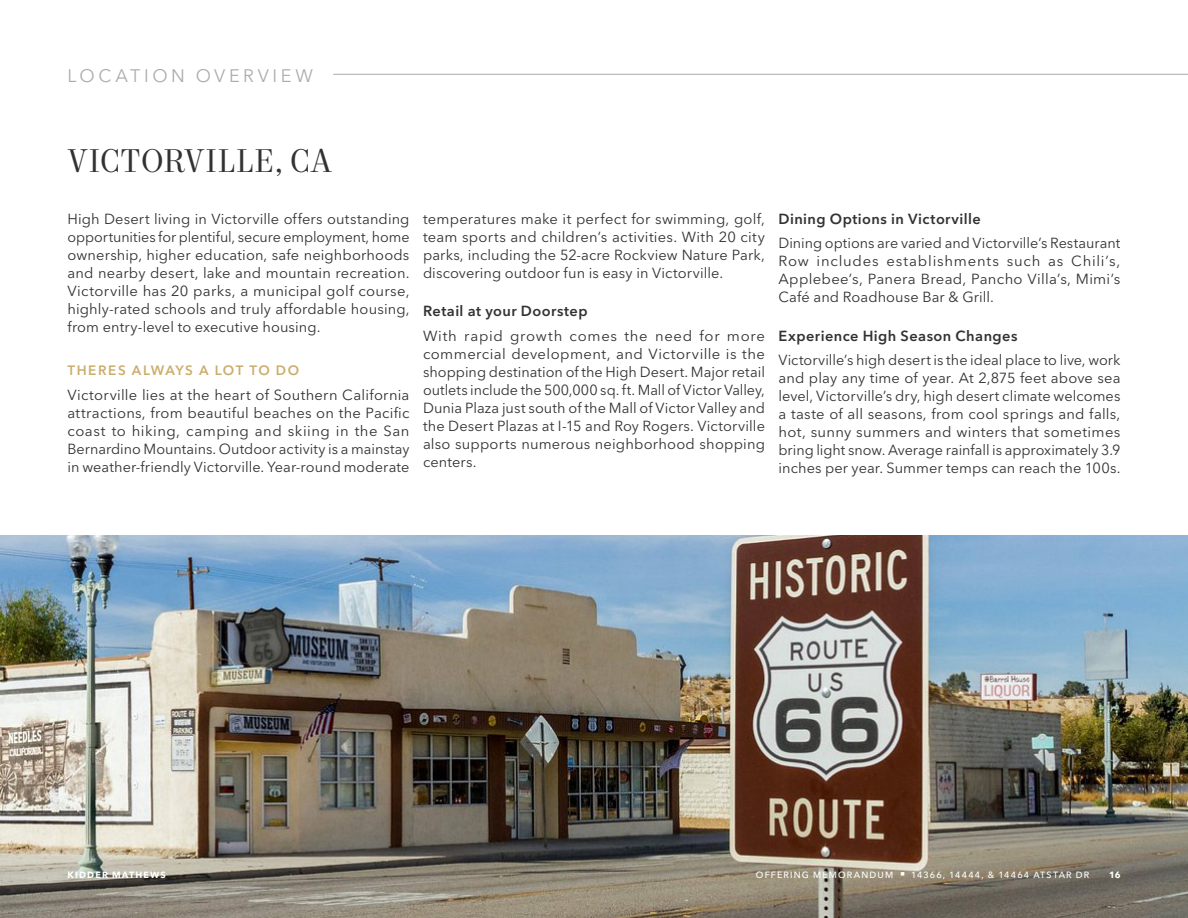
<style>
.page{position:relative;width:1188px;height:918px;background:#fff}
.page>*{position:absolute;margin:0;border:0;box-sizing:border-box;transform-origin:0 0}
.Headline_-_Level_2_-_Charcoal_2023{font:33px "Mort Modern 08";letter-spacing:.005em;color:#313234}
.Section_Identifier_-_Sterling_2023{font:18px "Avenir Next LT Pro";letter-spacing:.2em;color:#afabac}
.Body_Copy_-_Charcoal_2023{font:14.55px/18px "Avenir Next LT Pro";letter-spacing:.01em;color:#313234;text-align:justify}
.Subhead_-_Level_2_-_Charcoal_2023{font:600 14.55px "Avenir Next LT Pro";letter-spacing:.03em;color:#313234}
.Subhead_-_Level_1_-_Gold_2023{font:600 13.5px "Avenir Next LT Pro";letter-spacing:.11em;color:#cbae6b}
.t1{font:500 9px "Avenir Next LT Pro";letter-spacing:.13em;color:#fff}
.t2{font:700 9px "Avenir Next LT Pro";letter-spacing:.13em;color:#fff}
</style>
<div class="page">
<img style="left:0;top:536px;width:1188px;height:382px">
<hr style="left:333px;top:74px;width:855px;height:1px;background:#afabac">
<p class="Section_Identifier_-_Sterling_2023" style="left:68px;top:65px;width:247px">LOCATION OVERVIEW</p>
<p class="Headline_-_Level_2_-_Charcoal_2023" style="left:68px;top:141px;width:266px">VICTORVILLE, CA</p>
<p class="Body_Copy_-_Charcoal_2023" style="left:68px;top:210px;width:344px">High Desert living in Victorville offers outstanding opportunities for plentiful, secure employment, home ownership, higher education, safe neighborhoods and nearby desert, lake and mountain recreation.<br>Victorville has 20 parks, a municipal golf course, highly-rated schools and truly affordable housing, from entry-level to executive housing.</p>
<p class="Subhead_-_Level_1_-_Gold_2023" style="left:68px;top:362px;width:233px">THERES ALWAYS A LOT TO DO</p>
<p class="Body_Copy_-_Charcoal_2023" style="left:68px;top:386px;width:344px">Victorville lies at the heart of Southern California attractions, from beautiful beaches on the Pacific coast to hiking, camping and skiing in the San Bernardino Mountains. Outdoor activity is a mainstay in weather-friendly Victorville. Year-round moderate</p>
<p class="Body_Copy_-_Charcoal_2023" style="left:423px;top:210px;width:344px">temperatures make it perfect for swimming, golf, team sports and children’s activities. With 20 city parks, including the 52-acre Rockview Nature Park, discovering outdoor fun is easy in Victorville.</p>
<p class="Subhead_-_Level_2_-_Charcoal_2023" style="left:423px;top:302px;width:166px">Retail at your Doorstep</p>
<p class="Body_Copy_-_Charcoal_2023" style="left:423px;top:327px;width:344px">With rapid growth comes the need for more commercial development, and Victorville is the shopping destination of the High Desert. Major retail outlets include the 500,000 sq. ft. Mall of Victor Valley, Dunia Plaza just south of the Mall of Victor Valley and the Desert Plazas at I-15 and Roy Rogers. Victorville also supports numerous neighborhood shopping centers.</p>
<p class="Subhead_-_Level_2_-_Charcoal_2023" style="left:779px;top:210px;width:204px">Dining Options in Victorville</p>
<p class="Body_Copy_-_Charcoal_2023" style="left:778px;top:234px;width:344px">Dining options are varied and Victorville’s Restaurant Row includes establishments such as Chili’s, Applebee’s, Panera Bread, Pancho Villa’s, Mimi’s Café and Roadhouse Bar &amp; Grill.</p>
<p class="Subhead_-_Level_2_-_Charcoal_2023" style="left:778px;top:327px;width:241px">Experience High Season Changes</p>
<p class="Body_Copy_-_Charcoal_2023" style="left:778px;top:351px;width:344px">Victorville’s high desert is the ideal place to live, work and play any time of year. At 2,875 feet above sea level, Victorville’s dry, high desert climate welcomes a taste of all seasons, from cool springs and falls, hot, sunny summers and winters that sometimes bring light snow. Average rainfall is approximately 3.9 inches per year. Summer temps can reach the 100s.</p>
<p class="t2" style="left:68px;top:869px;width:100px">KIDDER MATHEWS</p>
<p class="t1" style="left:756px;top:869px;width:335px">OFFERING MEMORANDUM ■ 14366, 14444, &amp; 14464 ATSTAR DR</p>
<p class="t2" style="left:1109px;top:869px;width:13px">16</p>
</div>
